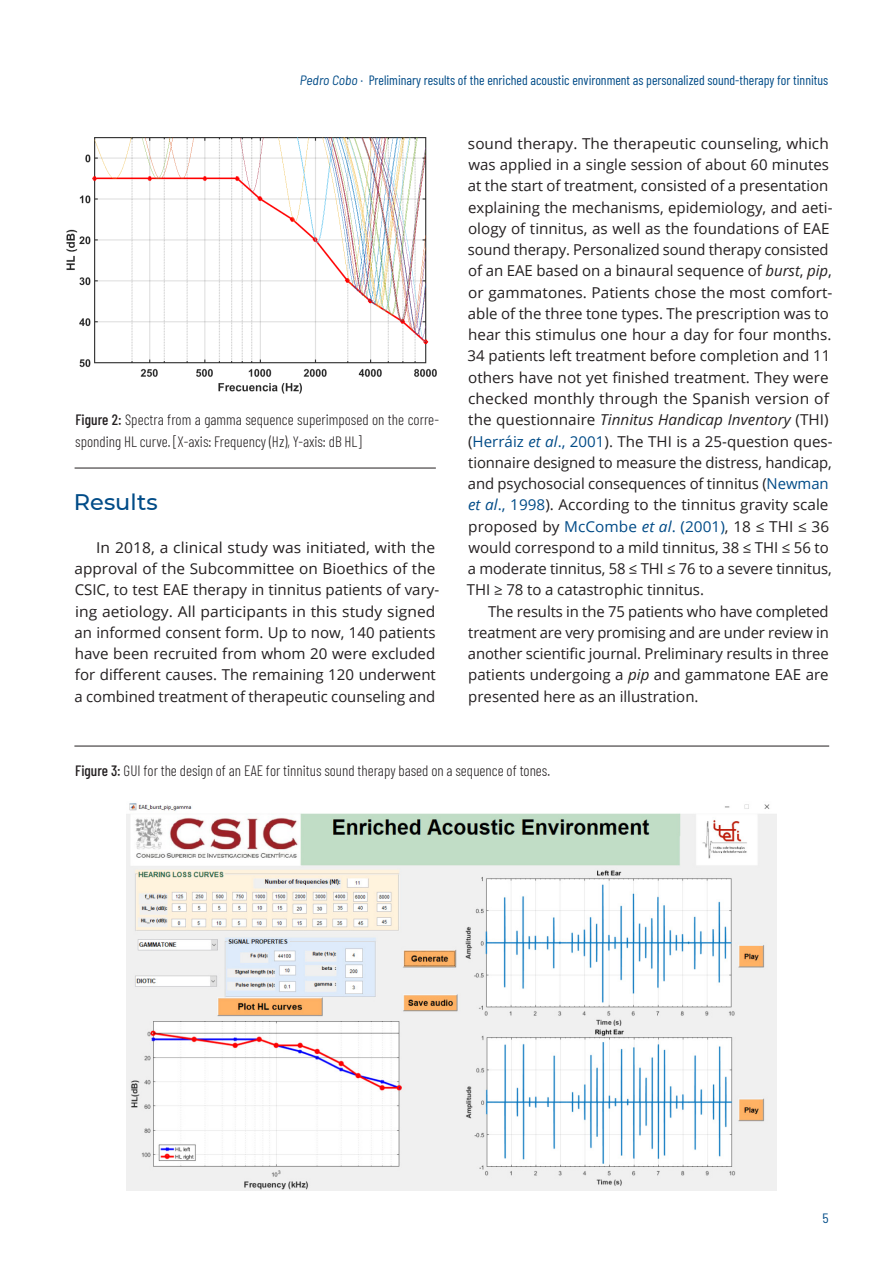
<style>
.page{position:relative;width:893px;height:1263px;background:#fff}
.page>*{position:absolute;margin:0;border:0;box-sizing:border-box;transform-origin:0 0}
.Heading_1{font:500 22.5px "Montserrat";color:#004b87}
.t1{font:15px/21.3px "Open Sans";color:#231f20}
.t2{font:15px/21.3px "Open Sans";color:#231f20;scale:1.04 1}
.Caption_-_rule_below{font:300 15px/21.3px "Barlow Condensed";color:#231f20}
.t3{font:13.5px "Barlow Condensed";color:#004b87}
.t4{font:semi-condensed 13.5px "Barlow";color:#004b87}
.s1{font-family:"Barlow";font-style:italic;font-stretch:semi-condensed}
.s2{font-family:"Barlow";font-stretch:semi-condensed}
.s3{font-weight:500}
.s4{font-style:italic}
.s5{color:#004b87}
.s6{font-style:italic;color:#004b87}
</style>
<div class="page">
<img style="left:126px;top:803px;width:650px;height:388px">
<img style="left:66px;top:137px;width:371px;height:256px">
<hr style="left:75px;top:468px;width:361px;height:1px;background:#231f20">
<hr style="left:74px;top:746px;width:755px;height:1px;background:#231f20">
<p class="t3" style="left:300px;top:71px;width:530px"><span class="s1">Pedro Cobo</span> <span class="s2">·</span> Preliminary results of the enriched acoustic environment as personalized sound-therapy for tinnitus</p>
<p class="Caption_-_rule_below" style="left:75px;top:408px;width:365px"><span class="s3">Figure 2:</span> Spectra from a gamma sequence superimposed on the corre&shy;sponding HL curve. [X-axis: Frequency (Hz), Y-axis: dB HL]</p>
<p class="Heading_1" style="left:74px;top:487px;width:85px">Results</p>
<p class="t2" style="left:74px;top:536px;width:352px;text-indent:22px">In 2018, a clinical study was initiated, with the approval of the Subcommittee on Bioethics of the CSIC, to test EAE therapy in tinnitus patients of vary&shy;ing aetiology. All participants in this study signed an informed consent form. Up to now, 140 patients have been recruited from whom 20 were excluded for different causes. The remaining 120 underwent a combined treatment of therapeutic counseling and</p>
<p class="t1" style="left:467px;top:132px;width:367px">sound therapy. The therapeutic counseling, which was applied in a single session of about 60 minutes at the start of treatment, consisted of a presentation explaining the mechanisms, epidemiology, and aeti&shy;ology of tinnitus, as well as the foundations of EAE sound therapy. Personalized sound therapy consisted of an EAE based on a binaural sequence of <span class="s4">burst</span>, <span class="s4">pip</span>, or gammatones. Patients chose the most comfort&shy;able of the three tone types. The prescription was to hear this stimulus one hour a day for four months.<br>34 patients left treatment before completion and 11 others have not yet finished treatment. They were checked monthly through the Spanish version of the questionnaire <span class="s4">Tinnitus Handicap Inventory</span> (THI) (<span class="s5">Herráiz</span> <span class="s6">et al</span><span class="s5">., 2001</span>). The THI is a 25-question ques&shy;tionnaire designed to measure the distress, handicap, and psychosocial consequences of tinnitus (<span class="s5">Newman </span><span class="s6">et al</span><span class="s5">., 1998</span>). According to the tinnitus gravity scale proposed by <span class="s5">McCombe</span> <span class="s6">et al</span><span class="s5">. (2001)</span>, 18 ≤ THI ≤ 36 would correspond to a mild tinnitus, 38 ≤ THI ≤ 56 to a moderate tinnitus, 58 ≤ THI ≤ 76 to a severe tinnitus, THI ≥ 78 to a catastrophic tinnitus.</p>
<p class="t1" style="left:468px;top:600px;width:362px;text-align:justify;text-indent:20px">The results in the 75 patients who have completed treatment are very promising and are under review in another scientific journal. Preliminary results in three patients undergoing a <span class="s4">pip</span> and gammatone EAE are presented here as an illustration.</p>
<p class="Caption_-_rule_below" style="left:75px;top:759px;width:476px"><span class="s3">Figure 3:</span> GUI for the design of an EAE for tinnitus sound therapy based on a sequence of tones.</p>
<p class="t4" style="left:822px;top:1208px;width:8px">5</p>
</div>
